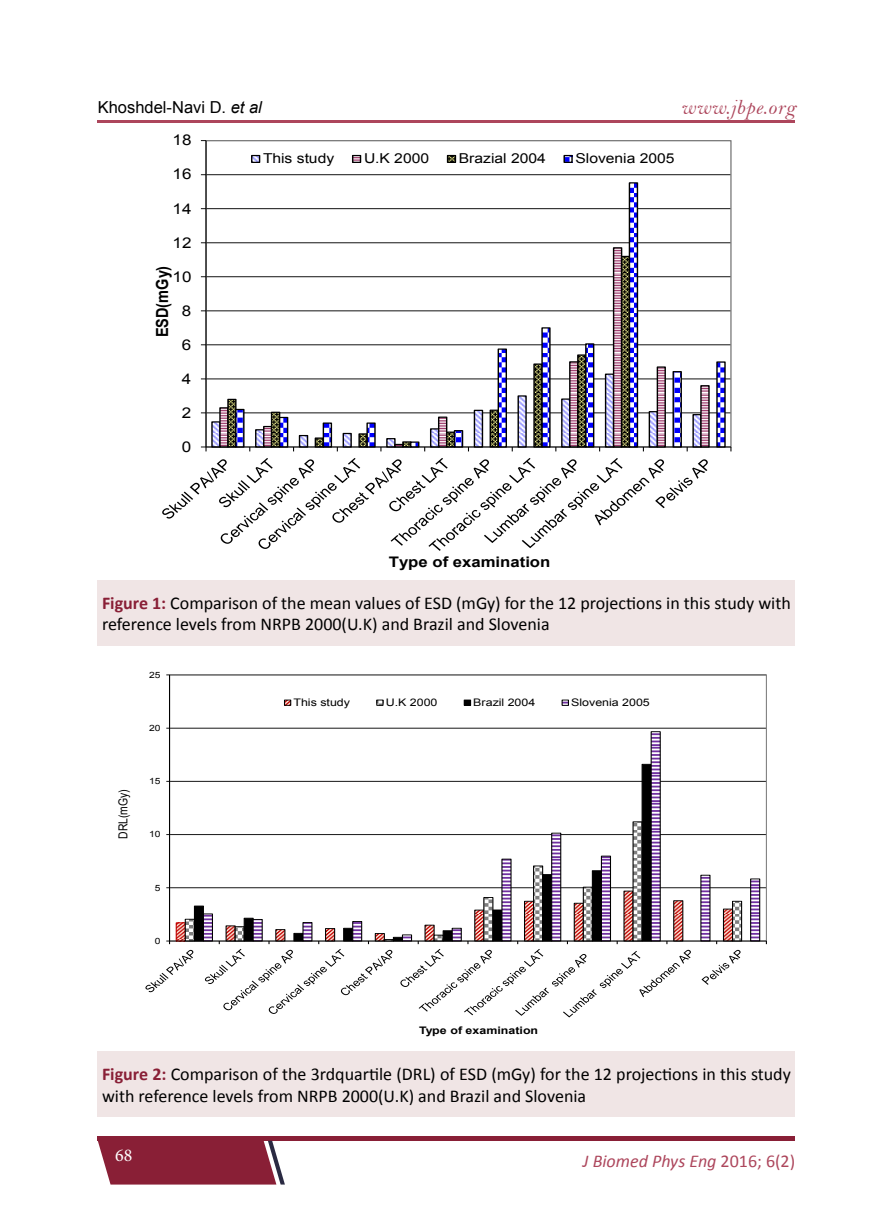
<style>
.page{position:relative;width:893px;height:1212px;background:#fff}
.page>*{position:absolute;margin:0;border:0;box-sizing:border-box;transform-origin:0 0}
.t1{font:21px "Bell MT Italic";letter-spacing:.03em;color:#ad465c}
.t2{font:18px/21.6px "Calibri";color:#000}
.t3{font:italic 18px "Calibri";color:#ad465c}
.t4{font:18px "Minion Pro";color:#fff}
.t5{font:700 16.65px "Arial";letter-spacing:-.005em;color:#000;scale:.87 1}
.t6{font:16.5px "Arial";color:#000}
.t7{font:14.85px "Arial";letter-spacing:.005em;color:#000;scale:1.15 1}
.t8{font:700 14.55px "Arial";color:#000;scale:1.15 1}
.t9{font:13.65px "Arial";color:#000;scale:1.15 1}
.t10{font:12.45px "Arial";color:#000;scale:.84 1}
.t11{font:10.35px "Arial";color:#000;scale:1.19 1}
.t12{font:700 10.35px "Arial";color:#000;scale:1.19 1}
.t13{font:8.55px "Arial";color:#000;scale:1.19 1}
.s1{font-style:italic}
.s2{font-weight:700;color:#891f36}
.s3{font-style:normal}
</style>
<div class="page">
<div style="left:98px;top:1136px;width:697px;height:5px;background:#891f36"></div>
<svg style="left:98px;top:1141px;width:187px;height:43px"></svg>
<hr style="left:98px;top:120px;width:697px;height:2px;background:#ad465c">
<hr style="left:206px;top:413px;width:525px;height:1px;background:#000">
<hr style="left:206px;top:379px;width:525px;height:1px;background:#000">
<hr style="left:206px;top:345px;width:525px;height:1px;background:#000">
<hr style="left:206px;top:311px;width:525px;height:1px;background:#000">
<hr style="left:206px;top:276px;width:525px;height:1px;background:#000">
<hr style="left:206px;top:243px;width:525px;height:1px;background:#000">
<hr style="left:206px;top:208px;width:525px;height:1px;background:#000">
<hr style="left:206px;top:174px;width:525px;height:1px;background:#000">
<svg style="left:234px;top:182px;width:492px;height:265px"></svg>
<hr style="left:206px;top:141px;width:1px;height:306px;background:#000">
<hr style="left:206px;top:447px;width:525px;height:1px;background:#000">
<svg style="left:201px;top:373px;width:501px;height:78px"></svg>
<svg style="left:162px;top:458px;width:546px;height:93px"></svg>
<svg style="left:253px;top:157px;width:5px;height:4px"></svg>
<div style="left:251px;top:155px;width:9px;height:8px;border:1px solid #000"></div>
<svg style="left:354px;top:157px;width:5px;height:4px"></svg>
<div style="left:352px;top:155px;width:9px;height:8px;border:1px solid #000"></div>
<svg style="left:449px;top:157px;width:5px;height:4px"></svg>
<div style="left:447px;top:155px;width:9px;height:8px;border:1px solid #000"></div>
<svg style="left:565px;top:157px;width:6px;height:4px"></svg>
<div style="left:563px;top:155px;width:10px;height:8px;border:1px solid #000"></div>
<hr style="left:170px;top:887px;width:596px;height:1px;background:#000">
<hr style="left:170px;top:834px;width:596px;height:1px;background:#000">
<hr style="left:170px;top:781px;width:596px;height:1px;background:#000">
<hr style="left:170px;top:728px;width:596px;height:1px;background:#000">
<svg style="left:178px;top:924px;width:6px;height:15px"></svg>
<div style="left:176px;top:922px;width:10px;height:19px;border:1px solid #c00000"></div>
<svg style="left:187px;top:921px;width:6px;height:18px"></svg>
<div style="left:185px;top:919px;width:10px;height:22px;border:1px solid #000"></div>
<svg style="left:202px;top:731px;width:559px;height:210px"></svg>
<hr style="left:169px;top:675px;width:1px;height:266px;background:#000">
<hr style="left:170px;top:941px;width:596px;height:1px;background:#000">
<svg style="left:145px;top:950px;width:48px;height:42px"></svg>
<svg style="left:205px;top:890px;width:536px;height:127px"></svg>
<div style="left:284px;top:699px;width:7px;height:7px;border:1px solid #000"></div>
<div style="left:376px;top:699px;width:7px;height:7px;border:1px solid #000"></div>
<div style="left:464px;top:699px;width:7px;height:7px;border:1px solid #000"></div>
<div style="left:562px;top:699px;width:7px;height:7px;border:1px solid #000"></div>
<div style="left:98px;top:580px;width:697px;height:65px;background:#f0e5e5"></div>
<div style="left:98px;top:1051px;width:697px;height:66px;background:#f0e5e5"></div>
<p class="t6" style="left:98px;top:97px;width:166px">Khoshdel-Navi D. <span class="s1">et al</span></p>
<p class="t1" style="left:681px;top:94px;width:116px">www.jbpe.org</p>
<p class="t7" style="left:172px;top:130px;width:18px">18</p>
<p class="t7" style="left:172px;top:165px;width:18px">16</p>
<p class="t7" style="left:172px;top:199px;width:18px">14</p>
<p class="t7" style="left:172px;top:233px;width:18px">12</p>
<p class="t5" style="left:151px;top:337px;width:84px;rotate:-90deg">ESD(mGy)</p>
<p class="t7" style="left:172px;top:267px;width:18px">10</p>
<p class="t7" style="left:182px;top:301px;width:10px">8</p>
<p class="t7" style="left:182px;top:335px;width:10px">6</p>
<p class="t7" style="left:182px;top:369px;width:10px">4</p>
<p class="t7" style="left:182px;top:403px;width:10px">2</p>
<p class="t7" style="left:182px;top:437px;width:10px">0</p>
<p class="t9" style="left:263px;top:150px;width:63px">This study</p>
<p class="t9" style="left:364px;top:150px;width:58px">U.K 2000</p>
<p class="t9" style="left:459px;top:150px;width:77px">Brazial 2004</p>
<p class="t9" style="left:575px;top:150px;width:88px">Slovenia 2005</p>
<p class="t8" style="left:389px;top:552px;width:142px">Type of examination</p>
<p class="t2" style="left:102px;top:592px;width:690px"><span class="s2">Figure 1:</span> Comparison of the mean values of ESD (mGy) for the 12 projections in this study with reference levels from NRPB 2000(U.K) and Brazil and Slovenia</p>
<p class="t10" style="left:115px;top:839px;width:60px;rotate:-90deg">DRL(mGy)</p>
<p class="t13" style="left:149px;top:669px;width:11px">25</p>
<p class="t13" style="left:149px;top:722px;width:11px">20</p>
<p class="t13" style="left:149px;top:775px;width:11px">15</p>
<p class="t13" style="left:149px;top:829px;width:11px">10</p>
<p class="t13" style="left:155px;top:882px;width:6px">5</p>
<p class="t13" style="left:155px;top:935px;width:6px">0</p>
<p class="t11" style="left:293px;top:696px;width:49px">This study</p>
<p class="t11" style="left:386px;top:696px;width:45px">U.K 2000</p>
<p class="t11" style="left:473px;top:696px;width:54px">Brazil 2004</p>
<p class="t11" style="left:571px;top:696px;width:68px">Slovenia 2005</p>
<p class="t12" style="left:419px;top:1023px;width:102px">Type of examination</p>
<p class="t2" style="left:102px;top:1063px;width:690px"><span class="s2">Figure 2:</span> Comparison of the 3rdquartile (DRL) of ESD (mGy) for the 12 projections in this study with reference levels from NRPB 2000(U.K) and Brazil and Slovenia</p>
<p class="t4" style="left:115px;top:1143px;width:19px">68</p>
<p class="t3" style="left:583px;top:1148px;width:214px">J Biomed Phys Eng <span class="s3">2016; 6(2)</span></p>
</div>
